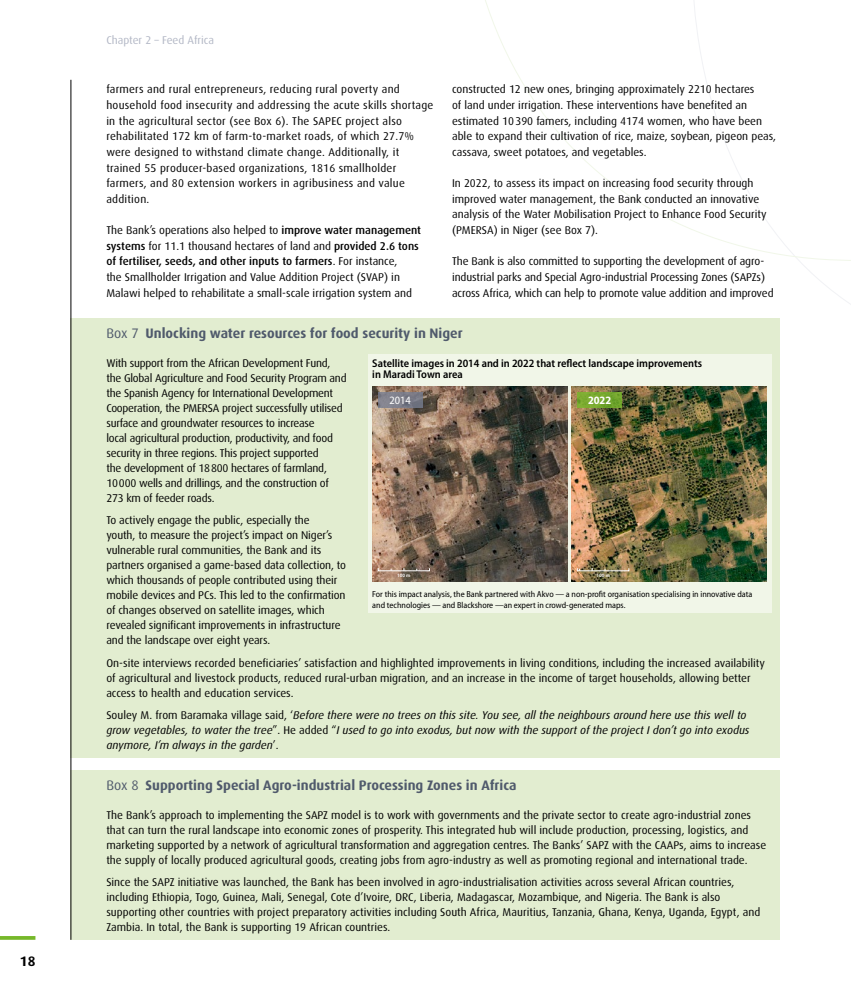
<style>
.page{position:relative;width:851px;height:993px;background:#fff}
.page>*{position:absolute;margin:0;border:0;box-sizing:border-box;transform-origin:0 0}
.t1{font:700 13.75px "Dax";color:#505a6c}
.t2{font:700 13.75px "Dax";color:#000}
.t3{font:11.25px/15px "Dax";color:#000}
.t4{font:11.25px/15px "Dax";letter-spacing:-.02em;color:#000}
.t5{font:11.25px/15.6px "Dax";letter-spacing:.02em;color:#000}
.t6{font:italic 11.25px/15px "Dax";color:#000}
.t7{font:600 semi-condensed 11.25px/11.2px "Myriad Pro";color:#000}
.t8{font:11.25px "Dax";color:#b2b7c5}
.t9{font:semi-condensed 11.25px "Myriad Pro";color:#fff}
.t10{font:700 semi-condensed 11.25px "Myriad Pro";color:#fff}
.t11{font:semi-condensed 8.75px/10.5px "Myriad Pro";color:#000}
.t12{font:600 5px "Myriad Pro";color:#fff}
.s1{font-weight:500}
.s2{font-weight:400}
.s3{font-style:normal}
</style>
<div class="page">
<svg style="left:485px;top:0;width:365px;height:304px"></svg>
<div style="left:71px;top:318px;width:709px;height:439px;background:#e2edd0"></div>
<div style="left:368px;top:353px;width:403px;height:259px;background:#f1f6e8"></div>
<img style="left:372px;top:386px;width:195px;height:195px">
<div style="left:378px;top:567px;width:51px;height:4px;border:1px solid #fff"></div>
<svg style="left:378px;top:392px;width:44px;height:16px"></svg>
<img style="left:571px;top:386px;width:195px;height:195px">
<div style="left:577px;top:567px;width:52px;height:4px;border:1px solid #fff"></div>
<svg style="left:577px;top:392px;width:44px;height:16px"></svg>
<div style="left:71px;top:769px;width:709px;height:170px;background:#e2edd0"></div>
<hr style="left:71px;top:80px;width:1px;height:859px;background:#000">
<svg style="left:0;top:936px;width:35px;height:3px"></svg>
<p class="t2" style="left:20px;top:953px;width:17px">18</p>
<p class="t8" style="left:106px;top:34px;width:109px">Chapter 2 – Feed Africa</p>
<p class="t5" style="left:106px;top:82px;width:328px">farmers and rural entrepreneurs, reducing rural poverty and household food insecurity and addressing the acute skills shortage in the agricultural sector (see Box 6). The SAPEC project also rehabilitated 172 km of farm-to-market roads, of which 27.7% were designed to withstand climate change. Additionally, it trained 55 producer-based organizations, 1816 smallholder farmers, and 80 extension workers in agribusiness and value addition.</p>
<p class="t3" style="left:106px;top:222px;width:316px;line-height:15.6px">The Bank’s operations also helped to <span class="s1">improve water management systems</span> for 11.1 thousand hectares of land and <span class="s1">provided 2.6 tons of fertiliser, seeds, and other inputs to farmers</span>. For instance,<br>the Smallholder Irrigation and Value Addition Project (SVAP) in Malawi helped to rehabilitate a small-scale irrigation system and</p>
<p class="t3" style="left:452px;top:82px;width:325px;line-height:15.6px">constructed 12 new ones, bringing approximately 2210 hectares<br>of land under irrigation. These interventions have benefited an estimated 10390 famers, including 4174 women, who have been able to expand their cultivation of rice, maize, soybean, pigeon peas, cassava, sweet potatoes, and vegetables.</p>
<p class="t3" style="left:452px;top:175px;width:316px;line-height:15.6px">In 2022, to assess its impact on increasing food security through improved water management, the Bank conducted an innovative analysis of the Water Mobilisation Project to Enhance Food Security (PMERSA) in Niger (see Box 7).</p>
<p class="t3" style="left:452px;top:254px;width:323px;line-height:15.6px">The Bank is also committed to supporting the development of agro&shy;industrial parks and Special Agro-industrial Processing Zones (SAPZs) across Africa, which can help to promote value addition and improved</p>
<p class="t1" style="left:106px;top:325px;width:358px"><span class="s2">Box 7</span> Unlocking water resources for food security in Niger</p>
<p class="t4" style="left:106px;top:356px;width:242px">With support from the African Development Fund, the Global Agriculture and Food Security Program and the Spanish Agency for International Development Cooperation, the PMERSA project successfully utilised surface and groundwater resources to increase<br>local agricultural production, productivity, and food security in three regions. This project supported<br>the development of 18800 hectares of farmland, 10000 wells and drillings, and the construction of 273 km of feeder roads.</p>
<p class="t3" style="left:106px;top:513px;width:241px">To actively engage the public, especially the<br>youth, to measure the project’s impact on Niger’s vulnerable rural communities, the Bank and its partners organised a game-based data collection, to which thousands of people contributed using their mobile devices and PCs. This led to the confirmation of changes observed on satellite images, which revealed significant improvements in infrastructure and the landscape over eight years.</p>
<p class="t3" style="left:106px;top:655px;width:660px">On-site interviews recorded beneficiaries’ satisfaction and highlighted improvements in living conditions, including the increased availability of agricultural and livestock products, reduced rural-urban migration, and an increase in the income of target households, allowing better access to health and education services.</p>
<p class="t6" style="left:106px;top:707px;width:644px"><span class="s3">Souley M. from Baramaka village said, ‘</span>Before there were no trees on this site. You see, all the neighbours around here use this well to grow vegetables, to water the tree<span class="s3">”. He added “</span>I used to go into exodus, but now with the support of the project I don’t go into exodus anymore, I’m always in the garden<span class="s3">’.</span></p>
<p class="t7" style="left:372px;top:357px;width:331px">Satellite images in 2014 and in 2022 that reflect landscape improvements in Maradi Town area</p>
<p class="t9" style="left:389px;top:393px;width:23px">2014</p>
<p class="t10" style="left:588px;top:393px;width:25px">2022</p>
<p class="t12" style="left:397px;top:571px;width:15px">100 m</p>
<p class="t12" style="left:596px;top:571px;width:15px">100 m</p>
<p class="t11" style="left:372px;top:588px;width:381px">For this impact analysis, the Bank partnered with Akvo — a non-profit organisation specialising in innovative data and technologies — and Blackshore —an expert in crowd-generated maps.</p>
<p class="t1" style="left:106px;top:776px;width:411px"><span class="s2">Box 8</span> Supporting Special Agro-industrial Processing Zones in Africa</p>
<p class="t3" style="left:106px;top:807px;width:661px">The Bank’s approach to implementing the SAPZ model is to work with governments and the private sector to create agro-industrial zones that can turn the rural landscape into economic zones of prosperity. This integrated hub will include production, processing, logistics, and marketing supported by a network of agricultural transformation and aggregation centres. The Banks’ SAPZ with the CAAPs, aims to increase the supply of locally produced agricultural goods, creating jobs from agro-industry as well as promoting regional and international trade.</p>
<p class="t3" style="left:106px;top:874px;width:655px">Since the SAPZ initiative was launched, the Bank has been involved in agro-industrialisation activities across several African countries, including Ethiopia, Togo, Guinea, Mali, Senegal, Cote d’Ivoire, DRC, Liberia, Madagascar, Mozambique, and Nigeria. The Bank is also supporting other countries with project preparatory activities including South Africa, Mauritius, Tanzania, Ghana, Kenya, Uganda, Egypt, and Zambia. In total, the Bank is supporting 19 African countries.</p>
</div>
